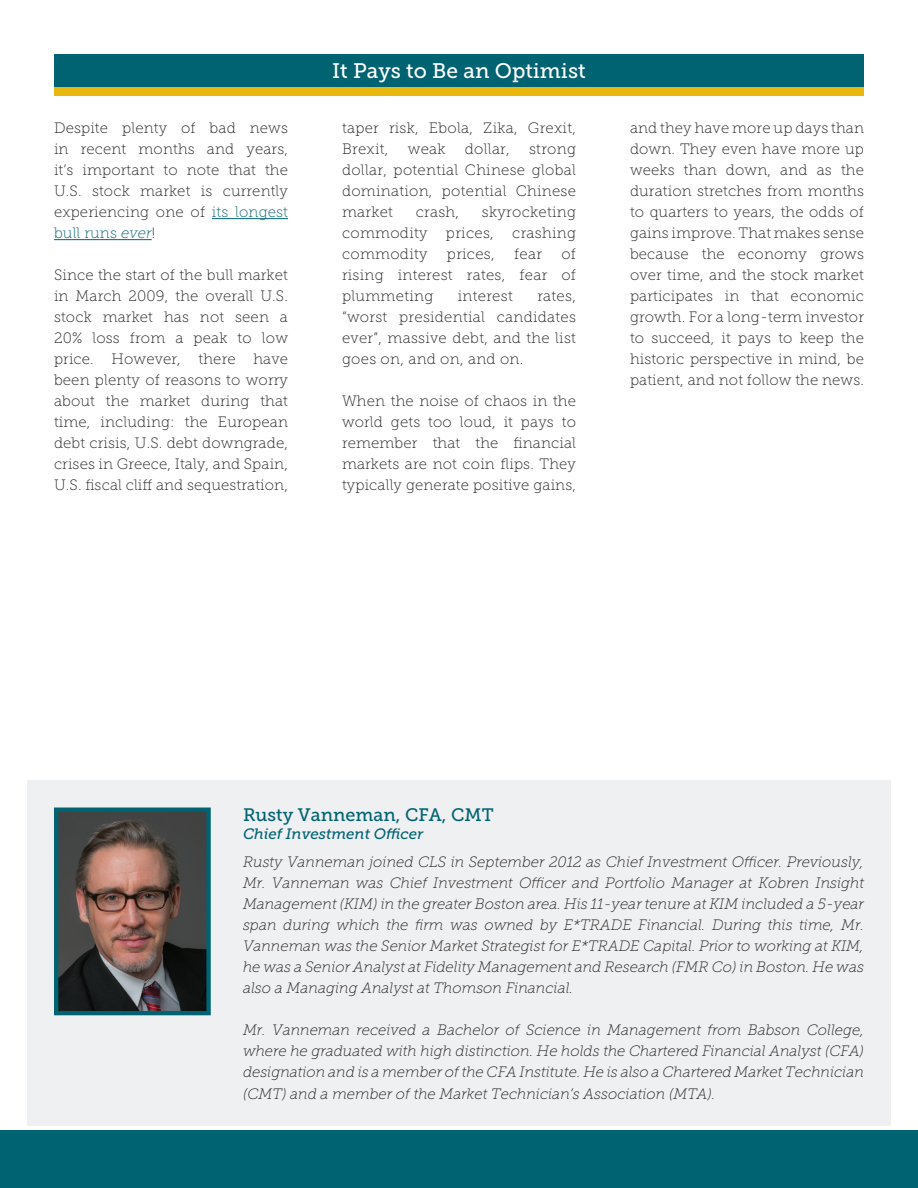
<style>
.page{position:relative;width:918px;height:1188px;background:#fff}
.page>*{position:absolute;margin:0;border:0;box-sizing:border-box;transform-origin:0 0}
.WMR_Headline{font:21px "Museo Slab 500";color:#fff}
.Author_Name_Style{font:18px "Museo Slab 500";color:#006372}
.WMR_Body_Copy{font:15px/21px "Museo Slab 100";letter-spacing:.02em;color:#231f20;text-align:justify}
.Author_Bio_Style{font:italic 15px/21px "Museo Slab 100";color:#231f20;text-align:justify}
.Author_Name_Style-2{font:italic 15px "Museo Slab 500";color:#006372}
.s1{color:#006372}
.s2{font-style:italic;color:#006372}
</style>
<div class="page">
<div style="left:54px;top:86px;width:810px;height:10px;background:#e8b80e"></div>
<div style="left:0;top:1131px;width:918px;height:57px;background:#006372"></div>
<hr style="left:212px;top:218px;width:76px;height:1px;background:#006372">
<hr style="left:54px;top:239px;width:98px;height:1px;background:#006372">
<div style="left:54px;top:54px;width:810px;height:32px;background:#006372"></div>
<div style="left:27px;top:781px;width:864px;height:345px;background:#eff0f1"></div>
<img style="left:59px;top:813px;width:147px;height:197px">
<div style="left:54px;top:808px;width:157px;height:207px;border:4px solid #006372"></div>
<p class="WMR_Body_Copy" style="left:54px;top:118px;width:236px">Despite plenty of bad news in recent months and years, it’s important to note that the U.S. stock market is currently experiencing one of <span class="s1">its longest bull runs</span> <span class="s2">ever</span>!</p>
<p class="WMR_Body_Copy" style="left:54px;top:265px;width:236px">Since the start of the bull market in March 2009, the overall U.S. stock market has not seen a 20% loss from a peak to low price. However, there have been plenty of reasons to worry about the market during that time, including: the European debt crisis, U.S. debt downgrade, crises in Greece, Italy, and Spain, U.S. fiscal cliff and sequestration,</p>
<p class="WMR_Headline" style="left:332px;top:59px;width:255px">It Pays to Be an Optimist</p>
<p class="WMR_Body_Copy" style="left:342px;top:118px;width:236px">taper risk, Ebola, Zika, Grexit,<br>Brexit,</p>
<p class="WMR_Body_Copy" style="left:408px;top:139px;width:39px">weak</p>
<p class="WMR_Body_Copy" style="left:465px;top:139px;width:46px">dollar,</p>
<p class="WMR_Body_Copy" style="left:342px;top:139px;width:236px;text-indent:187px">strong dollar, potential Chinese global domination, potential Chinese market</p>
<p class="WMR_Body_Copy" style="left:342px;top:202px;width:236px;text-indent:140px">skyrocketing commodity prices, crashing commodity</p>
<p class="WMR_Body_Copy" style="left:416px;top:202px;width:45px">crash,</p>
<p class="WMR_Body_Copy" style="left:342px;top:244px;width:236px;text-indent:219px">of rising interest rates, fear of plummeting</p>
<p class="WMR_Body_Copy" style="left:447px;top:244px;width:49px">prices,</p>
<p class="WMR_Body_Copy" style="left:514px;top:244px;width:29px">fear</p>
<p class="WMR_Body_Copy" style="left:458px;top:286px;width:56px">interest</p>
<p class="WMR_Body_Copy" style="left:342px;top:286px;width:236px;text-indent:195px">rates, “worst presidential candidates ever”, massive debt, and the list goes on, and on, and on.</p>
<p class="WMR_Body_Copy" style="left:342px;top:391px;width:236px">When the noise of chaos in the world gets too loud, it pays to remember that the financial markets are not coin flips. They typically generate positive gains,</p>
<p class="WMR_Body_Copy" style="left:630px;top:118px;width:236px">and they have more up days than down. They even have more up weeks than down, and as the duration stretches from months to quarters to years, the odds of gains improve. That makes sense because the economy grows over time, and the stock market participates in that economic growth. For a long-term investor to succeed, it pays to keep the historic perspective in mind, be patient, and not follow the news.</p>
<p class="Author_Name_Style" style="left:243px;top:805px;width:252px">Rusty Vanneman, CFA, CMT</p>
<p class="Author_Name_Style-2" style="left:243px;top:826px;width:182px">Chief Investment Officer</p>
<p class="Author_Bio_Style" style="left:243px;top:851px;width:623px">Rusty Vanneman joined CLS in September 2012 as Chief Investment Officer. Previously, Mr. Vanneman was Chief Investment Officer and Portfolio Manager at Kobren Insight Management (KIM) in the greater Boston area. His 11-year tenure at KIM included a 5-year span during which the firm was owned by E*TRADE Financial. During this time, Mr.<br>Vanneman was the Senior Market Strategist for E*TRADE Capital. Prior to working at KIM, he was a Senior Analyst at Fidelity Management and Research (FMR Co) in Boston. He was also a Managing Analyst at Thomson Financial.</p>
<p class="Author_Bio_Style" style="left:243px;top:1019px;width:623px">Mr. Vanneman received a Bachelor of Science in Management from Babson College, where he graduated with high distinction. He holds the Chartered Financial Analyst (CFA) designation and is a member of the CFA Institute. He is also a Chartered Market Technician</p>
<p class="Author_Bio_Style" style="left:243px;top:1084px;width:474px">(CMT) and a member of the Market Technician’s Association (MTA).</p>
</div>
